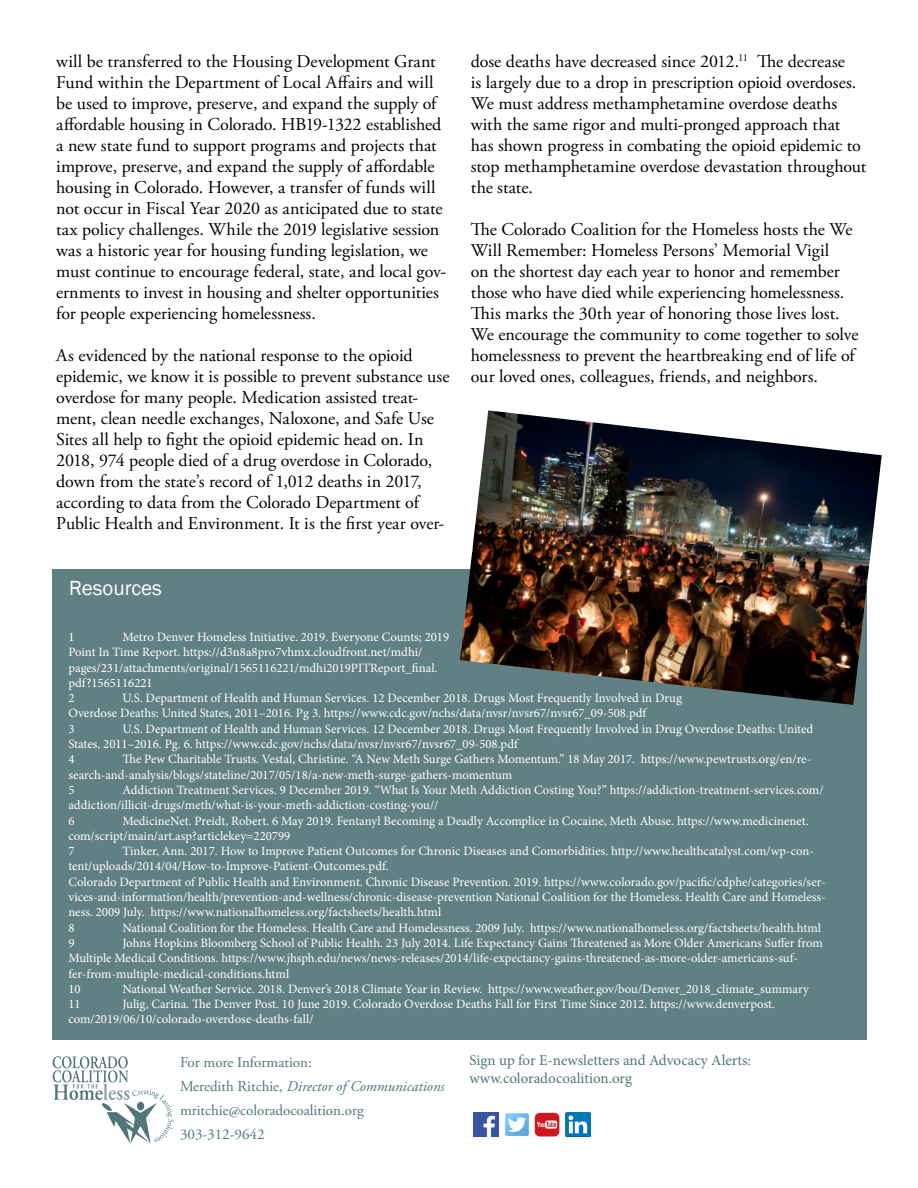
<style>
.page{position:relative;width:918px;height:1188px;background:#fff}
.page>*{position:absolute;margin:0;border:0;box-sizing:border-box;transform-origin:0 0}
.t1{font:21px "Franklin Gothic";color:#fff}
.body{font:18px/21px "Adobe Garamond Pro";letter-spacing:-.005em;color:#000}
.t2{font:15px "Minion Pro";color:#50767a}
.Text{font:15px "Adobe Garamond Pro";color:#50767a}
.Text-2{font:italic 15px "Adobe Garamond Pro";color:#50767a}
.t3{font:12.75px/15.3px "Minion Pro";color:#fff}
.s1{font-style:normal}
</style>
<div class="page">
<div style="left:53px;top:569px;width:814px;height:471px;background:#618084"></div>
<img style="left:474px;top:1112px;width:25px;height:25px">
<img style="left:505px;top:1113px;width:24px;height:23px">
<img style="left:535px;top:1112px;width:25px;height:25px">
<img style="left:565px;top:1112px;width:25px;height:25px">
<svg style="left:53px;top:1056px;width:121px;height:88px"></svg>
<div style="left:137px;top:1102px;width:7px;height:9px;background:#50767a;border-radius:50%"></div>
<img style="left:460px;top:410px;width:422px;height:295px">
<p class="body" style="left:56px;top:51px;width:391px">will be transferred to the Housing Development Grant Fund within the Department of Local Affairs and will be used to improve, preserve, and expand the supply of affordable housing in Colorado. HB19-1322 established a new state fund to support programs and projects that improve, preserve, and expand the supply of affordable housing in Colorado. However, a transfer of funds will not occur in Fiscal Year 2020 as anticipated due to state tax policy challenges. While the 2019 legislative session was a historic year for housing funding legislation, we must continue to encourage federal, state, and local gov&shy;ernments to invest in housing and shelter opportunities for people experiencing homelessness.</p>
<p class="body" style="left:56px;top:345px;width:395px">As evidenced by the national response to the opioid epidemic, we know it is possible to prevent substance use overdose for many people. Medication assisted treat&shy;ment, clean needle exchanges, Naloxone, and Safe Use Sites all help to fight the opioid epidemic head on. In 2018, 974 people died of a drug overdose in Colorado, down from the state’s record of 1,012 deaths in 2017, according to data from the Colorado Department of Public Health and Environment. It is the first year over-</p>
<p class="t1" style="left:69px;top:574px;width:94px">Resources</p>
<p class="body" style="left:471px;top:51px;width:397px">dose deaths have decreased since 2012.<sup>11</sup> The decrease<br>is largely due to a drop in prescription opioid overdoses.<br>We must address methamphetamine overdose deaths with the same rigor and multi-pronged approach that has shown progress in combating the opioid epidemic to stop methamphetamine overdose devastation throughout the state.</p>
<p class="body" style="left:471px;top:219px;width:389px">The Colorado Coalition for the Homeless hosts the We Will Remember: Homeless Persons’ Memorial Vigil<br>on the shortest day each year to honor and remember those who have died while experiencing homelessness.<br>This marks the 30th year of honoring those lives lost.<br>We encourage the community to come together to solve homelessness to prevent the heartbreaking end of life of our loved ones, colleagues, friends, and neighbors.</p>
<p class="t3" style="left:68px;top:629px;width:382px;text-indent:54px">Metro Denver Homeless Initiative. 2019. Everyone Counts; 2019<br>Point In Time Report. https://d3n8a8pro7vhmx.cloudfront.net/mdhi/ pages/231/attachments/original/1565116221/mdhi2019PITReport_final. pdf?1565116221</p>
<p class="t3" style="left:68px;top:690px;width:8px">2</p>
<p class="t3" style="left:68px;top:629px;width:8px">1</p>
<p class="t3" style="left:68px;top:690px;width:615px;text-indent:54px">U.S. Department of Health and Human Services. 12 December 2018. Drugs Most Frequently Involved in Drug<br>Overdose Deaths: United States, 2011–2016. Pg 3. https://www.cdc.gov/nchs/data/nvsr/nvsr67/nvsr67_09-508.pdf</p>
<p class="t3" style="left:68px;top:721px;width:8px">3</p>
<p class="t3" style="left:68px;top:721px;width:746px;text-indent:54px">U.S. Department of Health and Human Services. 12 December 2018. Drugs Most Frequently Involved in Drug Overdose Deaths: United<br>States, 2011–2016. Pg. 6. https://www.cdc.gov/nchs/data/nvsr/nvsr67/nvsr67_09-508.pdf</p>
<p class="t3" style="left:68px;top:752px;width:8px">4</p>
<p class="t3" style="left:68px;top:752px;width:744px;text-indent:54px">The Pew Charitable Trusts. Vestal, Christine. “A New Meth Surge Gathers Momentum.” 18 May 2017. https://www.pewtrusts.org/en/re&shy;search-and-analysis/blogs/stateline/2017/05/18/a-new-meth-surge-gathers-momentum</p>
<p class="t3" style="left:68px;top:782px;width:8px">5</p>
<p class="t3" style="left:68px;top:782px;width:757px;text-indent:54px">Addiction Treatment Services. 9 December 2019. “What Is Your Meth Addiction Costing You?” https://addiction-treatment-services.com/ addiction/illicit-drugs/meth/what-is-your-meth-addiction-costing-you//</p>
<p class="t3" style="left:68px;top:813px;width:8px">6</p>
<p class="t3" style="left:68px;top:813px;width:742px;text-indent:54px">MedicineNet. Preidt, Robert. 6 May 2019. Fentanyl Becoming a Deadly Accomplice in Cocaine, Meth Abuse. https://www.medicinenet. com/script/main/art.asp?articlekey=220799</p>
<p class="t3" style="left:68px;top:843px;width:8px">7</p>
<p class="t3" style="left:68px;top:843px;width:747px;text-indent:54px">Tinker, Ann. 2017. How to Improve Patient Outcomes for Chronic Diseases and Comorbidities. http://www.healthcatalyst.com/wp-con&shy;tent/uploads/2014/04/How-to-Improve-Patient-Outcomes.pdf.</p>
<p class="t3" style="left:68px;top:874px;width:759px;text-align:justify">Colorado Department of Public Health and Environment. Chronic Disease Prevention. 2019. https://www.colorado.gov/pacific/cdphe/categories/ser&shy;vices-and-information/health/prevention-and-wellness/chronic-disease-prevention National Coalition for the Homeless. Health Care and Homeless&shy;ness. 2009 July. https://www.nationalhomeless.org/factsheets/health.html</p>
<p class="t3" style="left:68px;top:920px;width:8px">8</p>
<p class="t3" style="left:122px;top:920px;width:700px">National Coalition for the Homeless. Health Care and Homelessness. 2009 July. https://www.nationalhomeless.org/factsheets/health.html</p>
<p class="t3" style="left:68px;top:935px;width:8px">9</p>
<p class="t3" style="left:68px;top:935px;width:756px;text-indent:54px">Johns Hopkins Bloomberg School of Public Health. 23 July 2014. Life Expectancy Gains Threatened as More Older Americans Suffer from<br>Multiple Medical Conditions. https://www.jhsph.edu/news/news-releases/2014/life-expectancy-gains-threatened-as-more-older-americans-suf&shy;fer-from-multiple-medical-conditions.html</p>
<p class="t3" style="left:68px;top:981px;width:14px">10</p>
<p class="t3" style="left:122px;top:981px;width:688px">National Weather Service. 2018. Denver’s 2018 Climate Year in Review. https://www.weather.gov/bou/Denver_2018_climate_summary</p>
<p class="t3" style="left:68px;top:996px;width:14px">11</p>
<p class="t3" style="left:68px;top:996px;width:708px;text-indent:54px">Julig, Carina. The Denver Post. 10 June 2019. Colorado Overdose Deaths Fall for First Time Since 2012. https://www.denverpost. com/2019/06/10/colorado-overdose-deaths-fall/</p>
<p class="Text" style="left:180px;top:1053px;width:133px">For more Information:</p>
<p class="Text-2" style="left:180px;top:1077px;width:266px"><span class="s1">Meredith Ritchie,</span> Director of Communications</p>
<p class="Text" style="left:180px;top:1101px;width:185px">mritchie@coloradocoalition.org</p>
<p class="Text" style="left:180px;top:1125px;width:86px">303-312-9642</p>
<p class="t2" style="left:470px;top:1051px;width:283px">Sign up for E-newsletters and Advocacy Alerts:</p>
<p class="t2" style="left:470px;top:1069px;width:164px">www.coloradocoalition.org</p>
</div>
